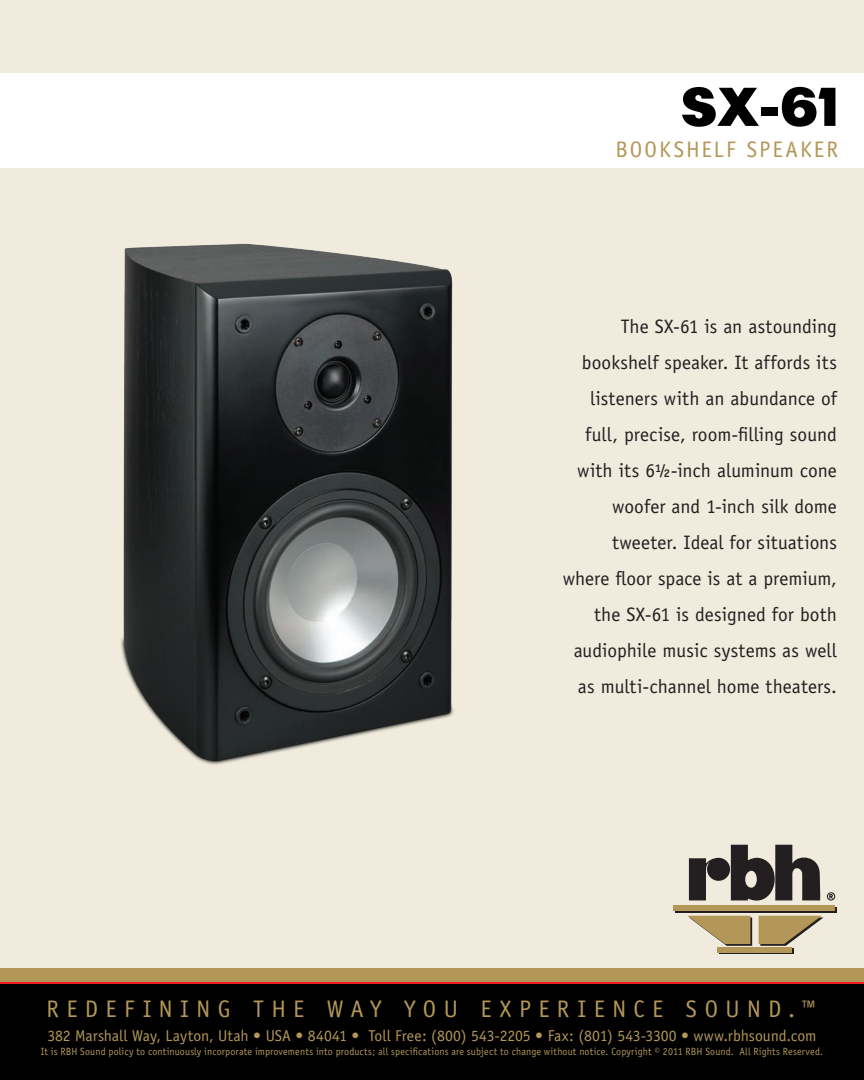
<style>
.page{position:relative;width:864px;height:1080px;background:#fff}
.page>*{position:absolute;margin:0;border:0;box-sizing:border-box;transform-origin:0 0}
.FrontModel{font:900 54px "Plak";color:#000001}
.RedefiningText{font:24px "Officina Sans";letter-spacing:.31em;color:#b39758}
.FrontType{font:22.5px "Officina Sans";letter-spacing:.09em;color:#b39758}
.FrontDescription{font:19.5px/36px "Officina Sans";color:#231f20;text-align:right}
.FrontAddress{font:15.75px "Officina Sans";color:#b39758}
.Policy_Tagline{font:10.5px "Officina Sans";letter-spacing:.015em;color:#b39758;scale:.95 1}
</style>
<div class="page">
<div style="left:0;top:0;width:864px;height:971px;background:#f0ebdd"></div>
<div style="left:0;top:73px;width:864px;height:94px;background:#fff"></div>
<div style="left:0;top:976px;width:864px;height:104px;background:#000001"></div>
<div style="left:0;top:979px;width:864px;height:5px;background:#ee1d23"></div>
<div style="left:0;top:968px;width:864px;height:14px;background:#b39758"></div>
<div style="left:676px;top:907px;width:161px;height:6px;background:#231f20"></div>
<div style="left:674px;top:906px;width:161px;height:5px;background:#b39759"></div>
<div style="left:719px;top:949px;width:74px;height:5px;background:#b39759"></div>
<div style="left:717px;top:947px;width:75px;height:5px;background:#b39759"></div>
<svg style="left:759px;top:916px;width:65px;height:30px"></svg>
<svg style="left:688px;top:916px;width:64px;height:30px"></svg>
<svg style="left:689px;top:845px;width:131px;height:56px"></svg>
<svg style="left:827px;top:892px;width:8px;height:9px"></svg>
<img style="left:121px;top:243px;width:333px;height:522px">
<p class="FrontModel" style="left:682px;top:75px;width:158px">SX-61</p>
<p class="FrontType" style="left:615px;top:136px;width:224px">BOOKSHELF SPEAKER</p>
<p class="FrontDescription" style="left:563px;top:308px;width:276px">The SX-61 is an astounding bookshelf speaker. It affords its listeners with an abundance of full, precise, room-filling sound with its 6½-inch aluminum cone woofer and 1-inch silk dome tweeter. Ideal for situations where floor space is at a premium, the SX-61 is designed for both audiophile music systems as well as multi-channel home theaters.</p>
<p class="RedefiningText" style="left:46px;top:995px;width:773px">REDEFINING THE WAY YOU EXPERIENCE SOUND.™</p>
<p class="FrontAddress" style="left:47px;top:1027px;width:771px">382 Marshall Way, Layton, Utah • USA • 84041 • Toll Free: (800) 543-2205 • Fax: (801) 543-3300 • www.rbhsound.com</p>
<p class="Policy_Tagline" style="left:41px;top:1045px;width:825px">It is RBH Sound policy to continuously incorporate improvements into products; all specifications are subject to change without notice. Copyright © 2011 RBH Sound. All Rights Reserved.</p>
</div>
